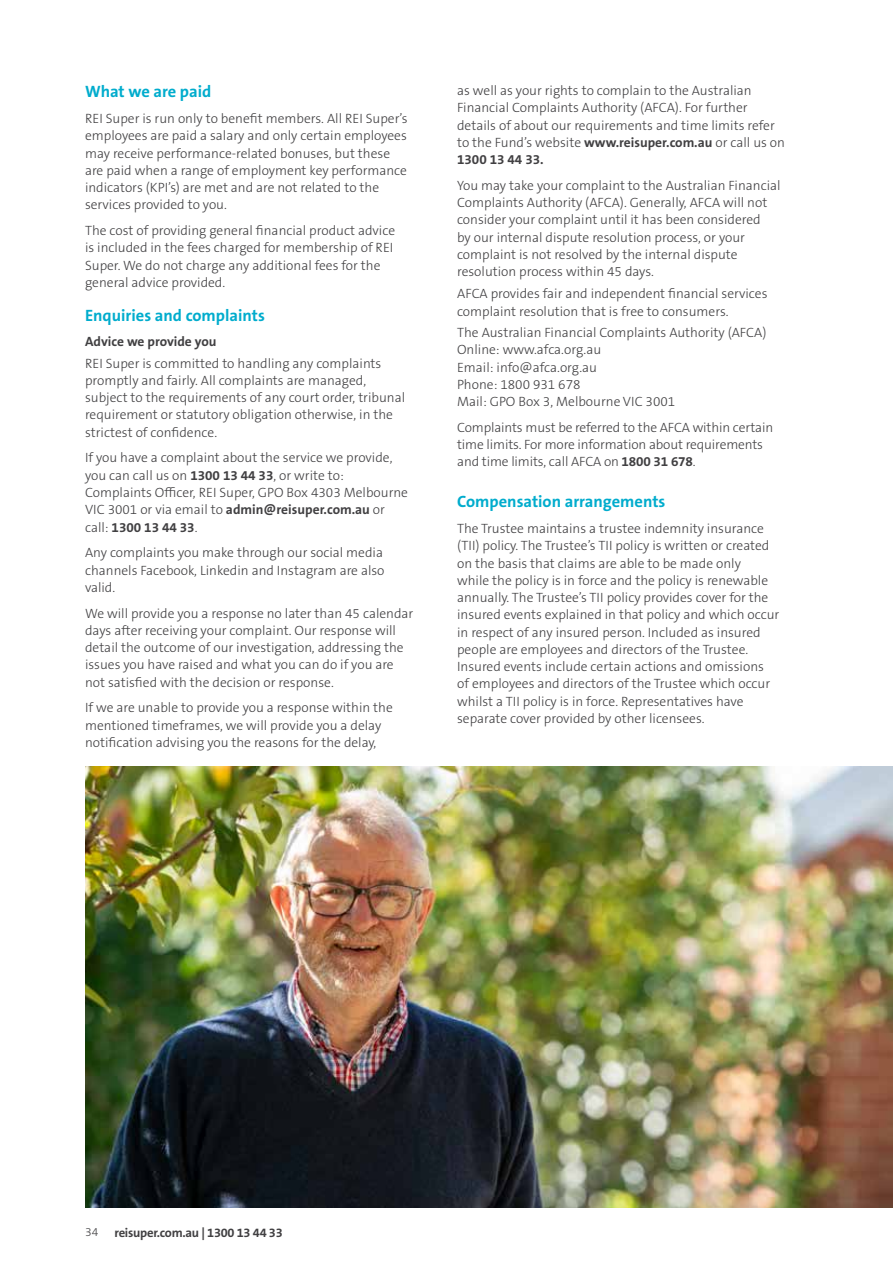
<style>
.page{position:relative;width:893px;height:1263px;background:#fff}
.page>*{position:absolute;margin:0;border:0;box-sizing:border-box;transform-origin:0 0}
.t1{font:700 16.5px "The Sans B W7";color:#00accd}
.t2{font:300 13.5px/17.2px "The Sans B W3";color:#414042}
.t3{font:700 13.5px "The Sans B W7";color:#414042}
.t4{font:700 12.75px "The Sans B W7";letter-spacing:-.02em;color:#414042}
.t5{font:300 12px "The Sans B W3";color:#414042}
.s1{font-family:"The Sans B W7";font-weight:700}
.s2{font-family:"The Sans B W3";font-weight:300}
</style>
<div class="page">
<img style="left:85px;top:767px;width:808px;height:441px">
<p class="t1" style="left:85px;top:81px;width:128px">What we are paid</p>
<p class="t2" style="left:85px;top:110px;width:324px">REI Super is run only to benefit members. All REI Super’s employees are paid a salary and only certain employees may receive performance-related bonuses, but these are paid when a range of employment key performance indicators (KPI’s) are met and are not related to the services provided to you.</p>
<p class="t2" style="left:85px;top:222px;width:312px">The cost of providing general financial product advice is included in the fees charged for membership of REI Super. We do not charge any additional fees for the general advice provided.</p>
<p class="t1" style="left:85px;top:305px;width:181px">Enquiries and complaints</p>
<p class="t3" style="left:85px;top:333px;width:133px">Advice we provide you</p>
<p class="t2" style="left:85px;top:355px;width:322px">REI Super is committed to handling any complaints promptly and fairly. All complaints are managed, subject to the requirements of any court order, tribunal requirement or statutory obligation otherwise, in the strictest of confidence.</p>
<p class="t2" style="left:85px;top:449px;width:324px">If you have a complaint about the service we provide, you can call us on <span class="s1">1300 13 44 33</span>, or write to:<br>Complaints Officer, REI Super, GPO Box 4303 Melbourne VIC 3001 or via email to <span class="s1">admin@reisuper.com.au</span> or</p>
<p class="t3" style="left:85px;top:518px;width:114px"><span class="s2">call:</span> 1300 13 44 33<span class="s2">.</span></p>
<p class="t2" style="left:85px;top:544px;width:301px;text-align:justify">Any complaints you make through our social media channels Facebook, Linkedin and Instagram are also valid.</p>
<p class="t2" style="left:85px;top:604px;width:330px">We will provide you a response no later than 45 calendar days after receiving your complaint. Our response will detail the outcome of our investigation, addressing the issues you have raised and what you can do if you are not satisfied with the decision or response.</p>
<p class="t2" style="left:85px;top:699px;width:309px">If we are unable to provide you a response within the mentioned timeframes, we will provide you a delay notification advising you the reasons for the delay,</p>
<p class="t2" style="left:457px;top:82px;width:329px">as well as your rights to complain to the Australian Financial Complaints Authority (AFCA). For further details of about our requirements and time limits refer to the Fund’s website <span class="s1">www.reisuper.com.au</span> or call us on</p>
<p class="t3" style="left:457px;top:151px;width:88px">1300 13 44 33.</p>
<p class="t2" style="left:457px;top:177px;width:325px">You may take your complaint to the Australian Financial Complaints Authority (AFCA). Generally, AFCA will not consider your complaint until it has been considered<br>by our internal dispute resolution process, or your complaint is not resolved by the internal dispute resolution process within 45 days.</p>
<p class="t2" style="left:457px;top:284px;width:312px;line-height:18px">AFCA provides fair and independent financial services complaint resolution that is free to consumers.</p>
<p class="t2" style="left:457px;top:324px;width:311px">The Australian Financial Complaints Authority (AFCA)<br>Online: www.afca.org.au<br>Email: info@afca.org.au<br>Phone: 1800 931 678<br>Mail: GPO Box 3, Melbourne VIC 3001</p>
<p class="t2" style="left:457px;top:419px;width:318px">Complaints must be referred to the AFCA within certain time limits. For more information about requirements and time limits, call AFCA on <span class="s1">1800 31 678</span>.</p>
<p class="t1" style="left:457px;top:491px;width:210px">Compensation arrangements</p>
<p class="t2" style="left:457px;top:520px;width:324px">The Trustee maintains a trustee indemnity insurance (TII) policy. The Trustee’s TII policy is written or created on the basis that claims are able to be made only<br>while the policy is in force and the policy is renewable annually. The Trustee’s TII policy provides cover for the insured events explained in that policy and which occur in respect of any insured person. Included as insured people are employees and directors of the Trustee.<br>Insured events include certain actions and omissions of employees and directors of the Trustee which occur whilst a TII policy is in force. Representatives have separate cover provided by other licensees.</p>
<p class="t5" style="left:85px;top:1224px;width:15px">34</p>
<p class="t4" style="left:115px;top:1224px;width:170px">reisuper.com.au | 1300 13 44 33</p>
</div>
